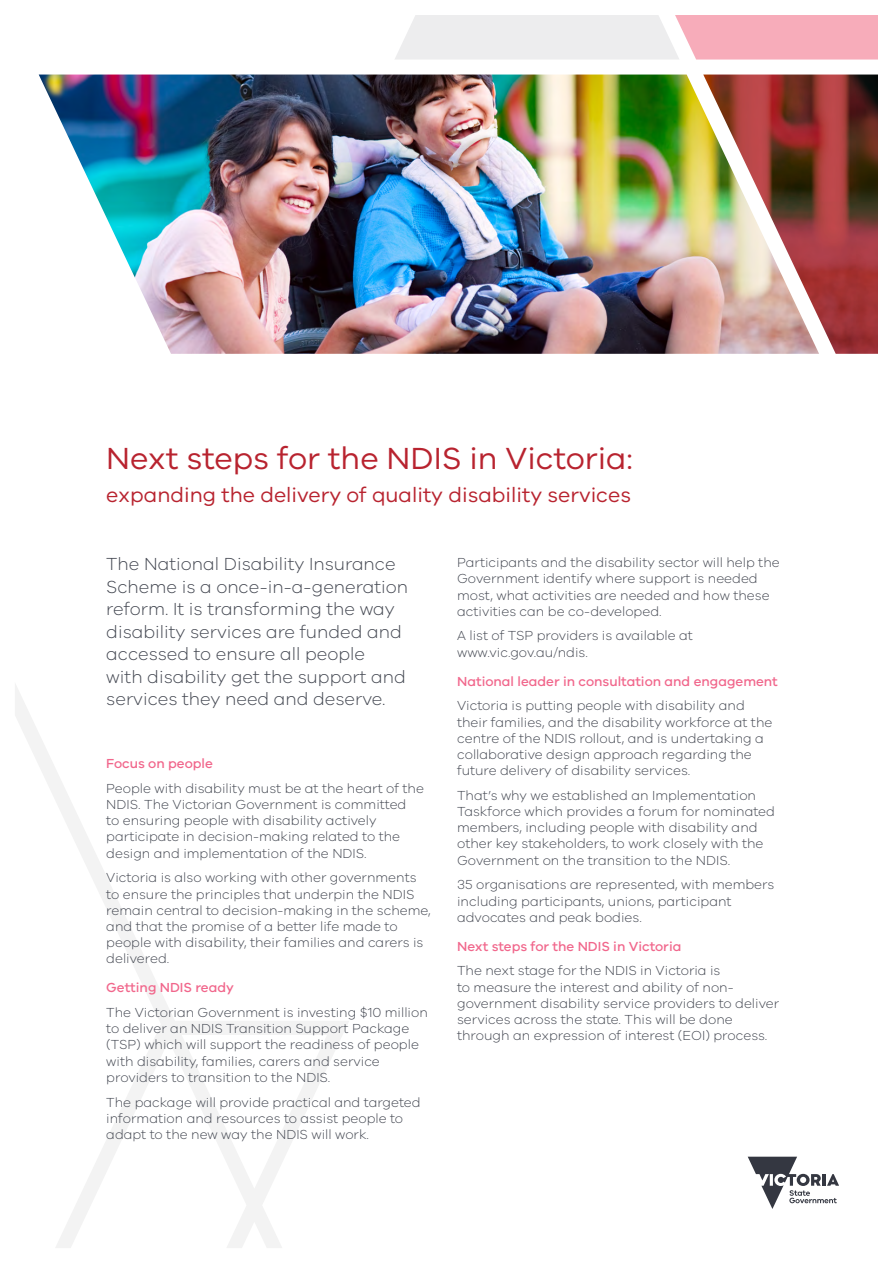
<style>
.page{position:relative;width:893px;height:1263px;background:#fff}
.page>*{position:absolute;margin:0;border:0;box-sizing:border-box;transform-origin:0 0}
.WOVG_Heading_1{font:31.5px "VIC";color:#b8232f}
.WOVG_Heading_1-2{font:21px "VIC";color:#b8232f}
.WOVG_Intro{font:300 18px/22.5px "VIC";color:#424650}
.WOVG_Body{font:300 13.5px/16.2px "VIC";color:#424650}
.WOVG_Heading_3{font:500 13.5px "VIC";color:#f1678c}
</style>
<div class="page">
<svg style="left:15px;top:684px;width:334px;height:564px"></svg>
<img style="left:38px;top:15px;width:840px;height:339px">
<svg style="left:748px;top:1157px;width:91px;height:52px"></svg>
<p class="WOVG_Heading_1" style="left:106px;top:440px;width:528px">Next steps for the NDIS in Victoria:</p>
<p class="WOVG_Heading_1-2" style="left:106px;top:482px;width:526px">expanding the delivery of quality disability services</p>
<p class="WOVG_Intro" style="left:106px;top:552px;width:303px">The National Disability Insurance Scheme is a once-in-a-generation reform. It is transforming the way disability services are funded and accessed to ensure all people<br>with disability get the support and services they need and deserve.</p>
<p class="WOVG_Heading_3" style="left:106px;top:755px;width:108px">Focus on people</p>
<p class="WOVG_Body" style="left:106px;top:780px;width:319px">People with disability must be at the heart of the NDIS. The Victorian Government is committed<br>to ensuring people with disability actively participate in decision-making related to the design and implementation of the NDIS.</p>
<p class="WOVG_Body" style="left:106px;top:869px;width:326px">Victoria is also working with other governments to ensure the principles that underpin the NDIS remain central to decision-making in the scheme, and that the promise of a better life made to people with disability, their families and carers is delivered.</p>
<p class="WOVG_Heading_3" style="left:106px;top:980px;width:129px">Getting NDIS ready</p>
<p class="WOVG_Body" style="left:106px;top:1004px;width:323px">The Victorian Government is investing $10 million to deliver an NDIS Transition Support Package (TSP) which will support the readiness of people with disability, families, carers and service providers to transition to the NDIS.</p>
<p class="WOVG_Body" style="left:106px;top:1093px;width:316px">The package will provide practical and targeted information and resources to assist people to adapt to the new way the NDIS will work.</p>
<p class="WOVG_Body" style="left:457px;top:554px;width:324px">Participants and the disability sector will help the Government identify where support is needed most, what activities are needed and how these activities can be co-developed.</p>
<p class="WOVG_Body" style="left:457px;top:627px;width:237px">A list of TSP providers is available at www.vic.gov.au/ndis.</p>
<p class="WOVG_Heading_3" style="left:457px;top:673px;width:322px">National leader in consultation and engagement</p>
<p class="WOVG_Body" style="left:457px;top:697px;width:317px">Victoria is putting people with disability and their families, and the disability workforce at the centre of the NDIS rollout, and is undertaking a collaborative design approach regarding the future delivery of disability services.</p>
<p class="WOVG_Body" style="left:457px;top:787px;width:319px">That’s why we established an Implementation Taskforce which provides a forum for nominated members, including people with disability and other key stakeholders, to work closely with the Government on the transition to the NDIS.</p>
<p class="WOVG_Body" style="left:457px;top:876px;width:319px">35 organisations are represented, with members including participants, unions, participant advocates and peak bodies.</p>
<p class="WOVG_Heading_3" style="left:457px;top:938px;width:226px">Next steps for the NDIS in Victoria</p>
<p class="WOVG_Body" style="left:457px;top:962px;width:324px">The next stage for the NDIS in Victoria is<br>to measure the interest and ability of non&shy;government disability service providers to deliver services across the state. This will be done through an expression of interest (EOI) process.</p>
</div>
